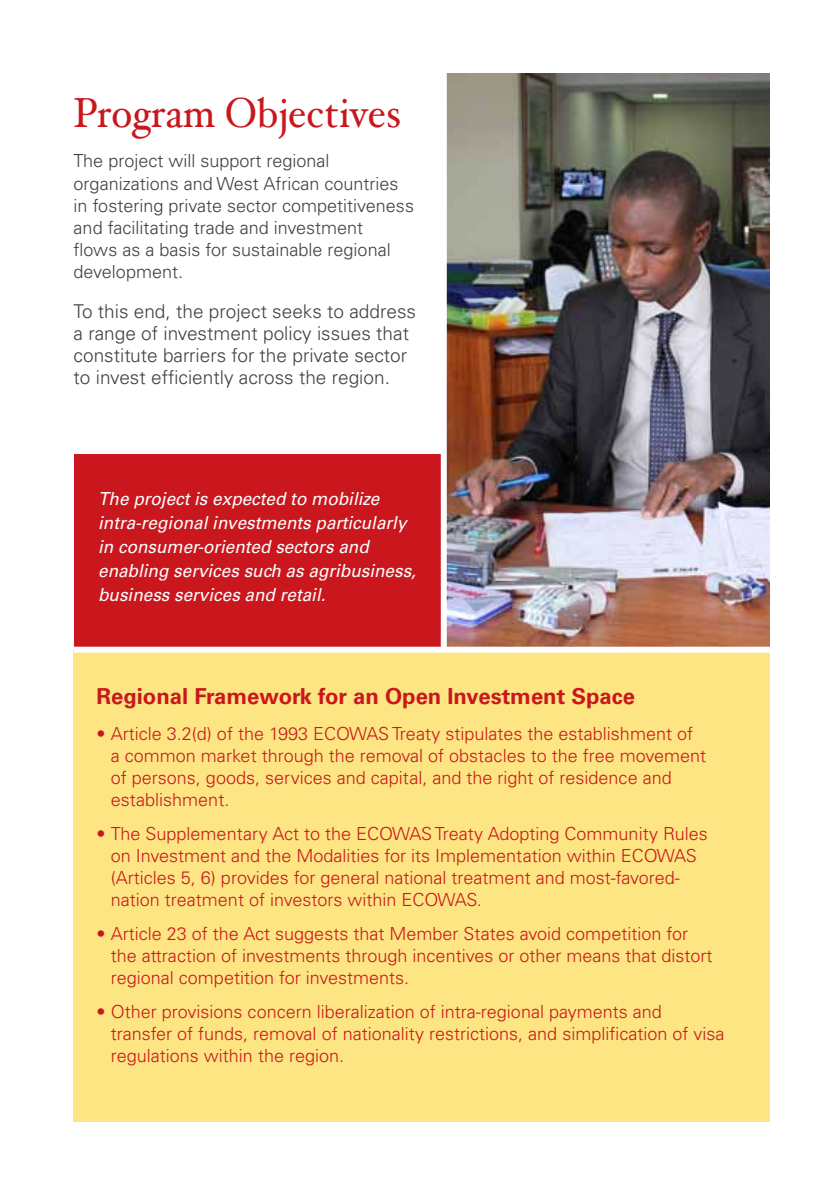
<style>
.page{position:relative;width:840px;height:1191px;background:#fff}
.page>*{position:absolute;margin:0;border:0;box-sizing:border-box;transform-origin:0 0}
.t1{font:42px "Hoefler Text";color:#ca171e;scale:.93 1}
.t2{font:700 22px "Univers";color:#ca171e}
.t3{font:300 19px/22.2px "Univers";color:#414042}
.t4{font:300 18px/22px "Univers";color:#ca171e}
.t5{font:300 18px/22px "Univers";color:#414042}
.t6{font:italic 18px/24px "Univers";color:#fff;scale:.95 1}
</style>
<div class="page">
<div style="left:74px;top:649px;width:695px;height:472px;background:#fce582"></div>
<img style="left:446px;top:74px;width:323px;height:572px">
<div style="left:74px;top:454px;width:371px;height:193px;background:#ca171e"></div>
<div style="left:74px;top:646px;width:733px;height:6px;background:#fff"></div>
<div style="left:440px;top:47px;width:6px;height:603px;background:#fff"></div>
<p class="t1" style="left:74px;top:88px;width:353px">Program Objectives</p>
<p class="t5" style="left:74px;top:150px;width:341px">The project will support regional organizations and West African countries in fostering private sector competitiveness and facilitating trade and investment<br>flows as a basis for sustainable regional development.</p>
<p class="t3" style="left:74px;top:300px;width:344px">To this end, the project seeks to address a range of investment policy issues that constitute barriers for the private sector to invest efficiently across the region.</p>
<p class="t6" style="left:98px;top:486px;width:336px">The project is expected to mobilize intra-regional investments particularly in consumer-oriented sectors and enabling services such as agribusiness, business services and retail.</p>
<p class="t2" style="left:96px;top:683px;width:540px">Regional Framework for an Open Investment Space</p>
<p class="t4" style="left:111px;top:723px;width:596px;text-indent:-14px">• Article 3.2(d) of the 1993 ECOWAS Treaty stipulates the establishment of a common market through the removal of obstacles to the free movement of persons, goods, services and capital, and the right of residence and establishment.</p>
<p class="t4" style="left:111px;top:823px;width:598px;text-indent:-14px">• The Supplementary Act to the ECOWAS Treaty Adopting Community Rules on Investment and the Modalities for its Implementation within ECOWAS (Articles 5, 6) provides for general national treatment and most-favored&shy;nation treatment of investors within ECOWAS.</p>
<p class="t4" style="left:111px;top:922px;width:603px;text-indent:-14px">• Article 23 of the Act suggests that Member States avoid competition for the attraction of investments through incentives or other means that distort regional competition for investments.</p>
<p class="t4" style="left:111px;top:1000px;width:615px;text-indent:-14px">• Other provisions concern liberalization of intra-regional payments and transfer of funds, removal of nationality restrictions, and simplification of visa regulations within the region.</p>
</div>
